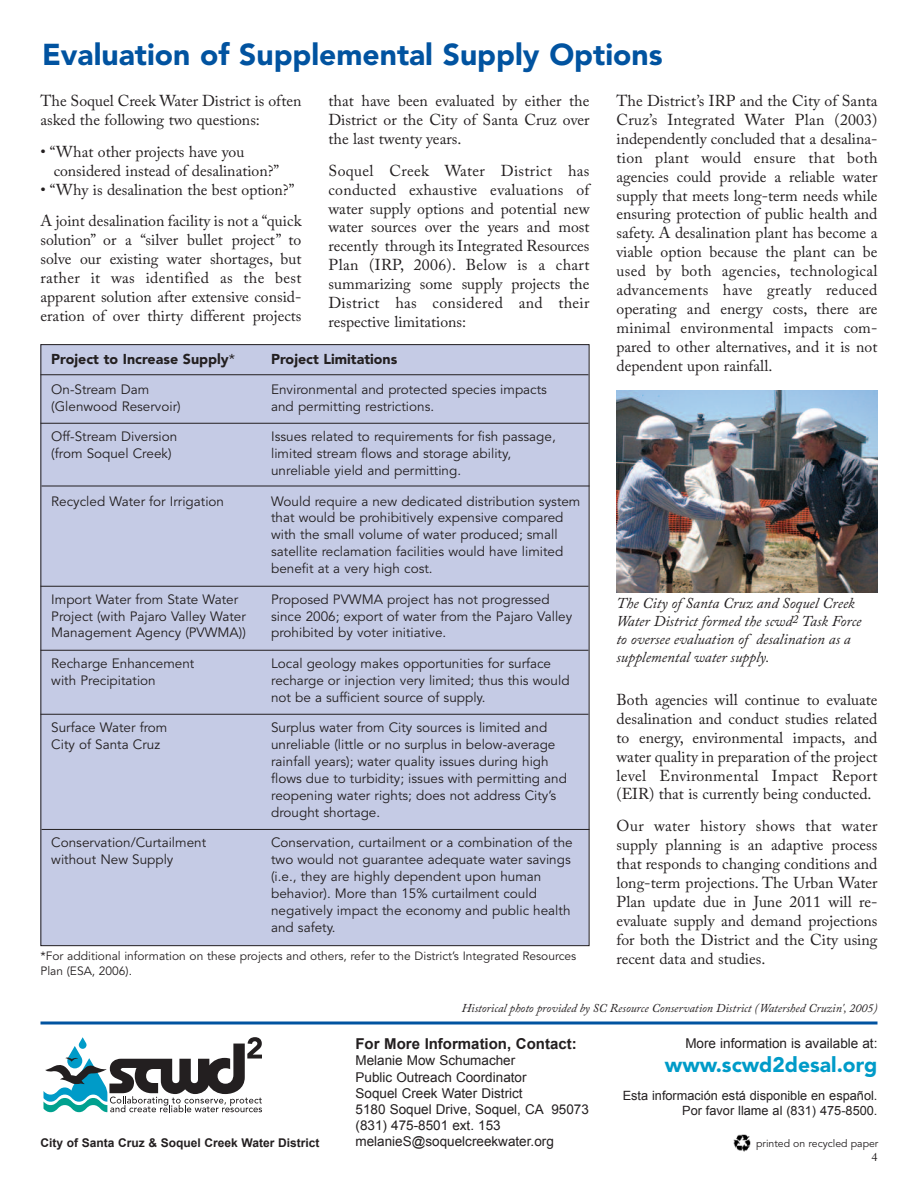
<style>
.page{position:relative;width:918px;height:1188px;background:#fff}
.page>*{position:absolute;margin:0;border:0;box-sizing:border-box;transform-origin:0 0}
.t1{font:900 30px "Avenir";color:#0153a0}
.t2{font:900 21px "Avenir";color:#009bc8}
.t3{font:15.75px/18.9px "Adobe Caslon Pro";color:#231f20;text-align:justify}
.t4{font:italic 15px/18px "Adobe Caslon Pro";color:#231f20}
.t5{font:700 15px "Arial";color:#231f20}
.t6{font:900 14.25px "Avenir";color:#231f20}
.t7{font:13.5px/17px "Avenir";color:#231f20}
.t8{font:13.5px/16.2px "Arial";color:#231f20}
.t9{font:12.75px/15.3px "Arial";color:#231f20;text-align:right}
.t10{font:12px/15px "Avenir";color:#231f20}
.t11{font:italic 12px "Adobe Caslon Pro";color:#231f20}
.t12{font:700 12px "Arial";color:#231f20}
.t13{font:12px "Adobe Caslon Pro";color:#231f20}
.t14{font:10.5px "Avenir";color:#231f20}
.s1{font-weight:400}
</style>
<div class="page">
<div style="left:41px;top:345px;width:548px;height:601px;background:#c5cbe5"></div>
<hr style="left:40px;top:1022px;width:838px;height:2px;background:#0153a0">
<svg style="left:44px;top:1037px;width:218px;height:75px"></svg>
<img style="left:734px;top:1135px;width:17px;height:17px">
<hr style="left:40px;top:374px;width:548px;height:1px;background:#231f20">
<hr style="left:40px;top:423px;width:548px;height:1px;background:#231f20">
<hr style="left:42px;top:486px;width:548px;height:1px;background:#231f20">
<hr style="left:40px;top:586px;width:548px;height:1px;background:#231f20">
<hr style="left:40px;top:650px;width:548px;height:1px;background:#231f20">
<hr style="left:40px;top:714px;width:548px;height:1px;background:#231f20">
<hr style="left:42px;top:829px;width:548px;height:1px;background:#231f20">
<img style="left:616px;top:390px;width:262px;height:203px">
<h1 class="t1" style="left:42px;top:42px;width:622px">Evaluation of Supplemental Supply Options</h1>
<p class="t3" style="left:616px;top:93px;width:263px">The District’s IRP and the City of Santa Cruz’s Integrated Water Plan (2003) independently concluded that a desalina&shy;tion plant would ensure that both agencies could provide a reliable water supply that meets long-term needs while ensuring protection of public health and safety. A desalination plant has become a viable option because the plant can be used by both agencies, technological advancements have greatly reduced operating and energy costs, there are minimal environmental impacts com&shy;pared to other alternatives, and it is not dependent upon rainfall.</p>
<p class="t3" style="left:40px;top:93px;width:262px">The Soquel Creek Water District is often asked the following two questions:</p>
<p class="t3" style="left:54px;top:144px;width:227px;text-indent:-13px">• “What other projects have you considered instead of desalination?”</p>
<p class="t3" style="left:41px;top:175px;width:263px;line-height:31.8px">• “Why is desalination the best option?”<br>A joint desalination facility is not a “quick</p>
<p class="t3" style="left:41px;top:233px;width:263px">solution” or a “silver bullet project” to solve our existing water shortages, but rather it was identified as the best apparent solution after extensive consid&shy;eration of over thirty different projects</p>
<p class="t3" style="left:329px;top:93px;width:263px">that have been evaluated by either the District or the City of Santa Cruz over the last twenty years.</p>
<p class="t3" style="left:329px;top:163px;width:263px">Soquel Creek Water District has conducted exhaustive evaluations of water supply options and potential new water sources over the years and most recently through its Integrated Resources Plan (IRP, 2006). Below is a chart summarizing some supply projects the District has considered and their respective limitations:</p>
<p class="t6" style="left:51px;top:353px;width:185px">Project to Increase Supply<span class="s1">*</span></p>
<p class="t6" style="left:271px;top:353px;width:128px">Project Limitations</p>
<p class="t7" style="left:51px;top:382px;width:100px">On-Stream Dam</p>
<p class="t7" style="left:271px;top:382px;width:277px">Environmental and protected species impacts</p>
<p class="t7" style="left:51px;top:399px;width:131px">(Glenwood Reservoir)</p>
<p class="t7" style="left:271px;top:399px;width:165px">and permitting restrictions.</p>
<p class="t7" style="left:51px;top:429px;width:128px">Off-Stream Diversion</p>
<p class="t7" style="left:271px;top:429px;width:286px">Issues related to requirements for fish passage,</p>
<p class="t7" style="left:51px;top:446px;width:122px">(from Soquel Creek)</p>
<p class="t7" style="left:271px;top:446px;width:241px">limited stream flows and storage ability, unreliable yield and permitting.</p>
<p class="t7" style="left:51px;top:494px;width:174px">Recycled Water for Irrigation</p>
<p class="t7" style="left:271px;top:494px;width:311px">Would require a new dedicated distribution system that would be prohibitively expensive compared with the small volume of water produced; small satellite reclamation facilities would have limited benefit at a very high cost.</p>
<p class="t7" style="left:51px;top:592px;width:188px">Import Water from State Water</p>
<p class="t7" style="left:271px;top:592px;width:280px">Proposed PVWMA project has not progressed</p>
<p class="t7" style="left:51px;top:608px;width:196px">Project (with Pajaro Valley Water</p>
<p class="t7" style="left:271px;top:608px;width:303px">since 2006; export of water from the Pajaro Valley</p>
<p class="t7" style="left:51px;top:625px;width:196px">Management Agency (PVWMA))</p>
<p class="t7" style="left:271px;top:625px;width:177px">prohibited by voter initiative.</p>
<p class="t7" style="left:51px;top:656px;width:145px">Recharge Enhancement</p>
<p class="t7" style="left:271px;top:656px;width:282px">Local geology makes opportunities for surface</p>
<p class="t7" style="left:51px;top:673px;width:106px">with Precipitation</p>
<p class="t7" style="left:271px;top:673px;width:300px">recharge or injection very limited; thus this would not be a sufficient source of supply.</p>
<p class="t7" style="left:51px;top:720px;width:118px">Surface Water from</p>
<p class="t7" style="left:271px;top:720px;width:278px">Surplus water from City sources is limited and</p>
<p class="t7" style="left:51px;top:737px;width:110px">City of Santa Cruz</p>
<p class="t7" style="left:271px;top:737px;width:297px">unreliable (little or no surplus in below-average rainfall years); water quality issues during high flows due to turbidity; issues with permitting and reopening water rights; does not address City’s drought shortage.</p>
<p class="t7" style="left:51px;top:835px;width:156px">Conservation/Curtailment</p>
<p class="t7" style="left:271px;top:835px;width:303px">Conservation, curtailment or a combination of the</p>
<p class="t7" style="left:51px;top:852px;width:124px">without New Supply</p>
<p class="t7" style="left:271px;top:852px;width:301px">two would not guarantee adequate water savings (i.e., they are highly dependent upon human behavior). More than 15% curtailment could negatively impact the economy and public health and safety.</p>
<p class="t10" style="left:40px;top:949px;width:537px">*For additional information on these projects and others, refer to the District’s Integrated Resources<br>Plan (ESA, 2006).</p>
<p class="t11" style="left:462px;top:1004px;width:417px">Historical photo provided by SC Resource Conservation District (Watershed Cruzin', 2005)</p>
<p class="t4" style="left:616px;top:596px;width:247px">The City of Santa Cruz and Soquel Creek Water District formed the scwd<sup>2</sup> Task Force to oversee evaluation of desalination as a supplemental water supply.</p>
<p class="t3" style="left:617px;top:692px;width:263px">Both agencies will continue to evaluate desalination and conduct studies related to energy, environmental impacts, and water quality in preparation of the project level Environmental Impact Report (EIR) that is currently being conducted.</p>
<p class="t3" style="left:617px;top:818px;width:263px">Our water history shows that water supply planning is an adaptive process that responds to changing conditions and long-term projections. The Urban Water Plan update due in June 2011 will re&shy;evaluate supply and demand projections for both the District and the City using recent data and studies.</p>
<p class="t5" style="left:356px;top:1035px;width:223px">For More Information, Contact:</p>
<p class="t8" style="left:356px;top:1053px;width:235px">Melanie Mow Schumacher<br>Public Outreach Coordinator<br>Soquel Creek Water District<br>5180 Soquel Drive, Soquel, CA 95073 (831) 475-8501 ext. 153 melanieS@soquelcreekwater.org</p>
<h2 class="t2" style="left:665px;top:1056px;width:214px">www.scwd2desal.org</h2>
<p class="t8" style="left:685px;top:1035px;width:194px">More information is available at:</p>
<p class="t9" style="left:623px;top:1088px;width:256px">Esta información está disponible en español.<br>Por favor llame al (831) 475-8500.</p>
<p class="t12" style="left:40px;top:1136px;width:280px">City of Santa Cruz &amp; Soquel Creek Water District</p>
<p class="t14" style="left:756px;top:1139px;width:124px">printed on recycled paper</p>
<p class="t13" style="left:872px;top:1152px;width:7px">4</p>
</div>
